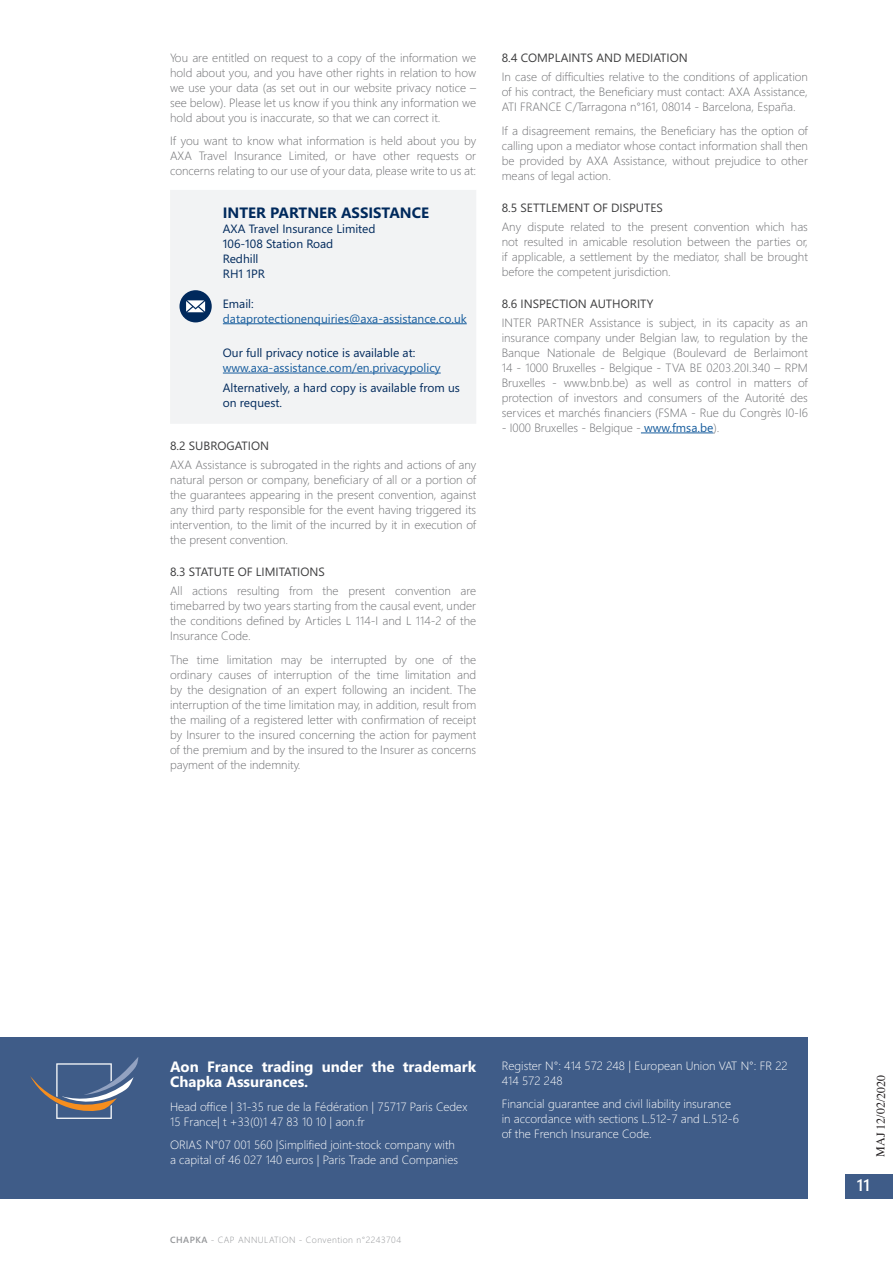
<style>
.page{position:relative;width:893px;height:1263px;background:#fff}
.page>*{position:absolute;margin:0;border:0;box-sizing:border-box;transform-origin:0 0}
.t1{font:600 16.5px "Segoe WP";color:#fff}
.t2{font:700 15px/15px "Segoe WP";color:#fff}
.t3{font:700 15px "Segoe WP";color:#00295c}
.t4{font:300 12px/15px "Segoe WP";color:#6c6d70;text-align:justify}
.t5{font:300 12px/15px "Segoe WP";color:#fff}
.t6{font:12px/15px "Segoe WP";color:#00295c}
.t7{font:12px "Segoe WP";color:#3e3e3f}
.t8{font:12px "Segoe WP";color:#175d9e}
.t9{font:12px "Times";color:#231f20}
.t10{font:300 9px "Segoe WP";letter-spacing:.05em;color:#939598}
.s1{font-weight:400;color:#175d9e}
.s2{font-weight:600}
</style>
<div class="page">
<div style="left:845px;top:1174px;width:48px;height:24px;background:#3f5c88"></div>
<hr style="left:641px;top:433px;width:72px;height:1px;background:#175d9e">
<div style="left:170px;top:190px;width:306px;height:234px;background:#f2f3f4"></div>
<div style="left:179px;top:290px;width:33px;height:32px;background:#00295c;border-radius:50%"></div>
<svg style="left:186px;top:300px;width:19px;height:12px"></svg>
<hr style="left:223px;top:323px;width:244px;height:1px;background:#175d9e">
<hr style="left:223px;top:373px;width:218px;height:1px;background:#175d9e">
<div style="left:0;top:1037px;width:807px;height:162px;background:#3f5c88"></div>
<svg style="left:30px;top:1057px;width:108px;height:62px"></svg>
<p class="t4" style="left:170px;top:50px;width:308px">You are entitled on request to a copy of the information we hold about you, and you have other rights in relation to how we use your data (as set out in our website privacy notice – see below). Please let us know if you think any information we hold about you is inaccurate, so that we can correct it.</p>
<p class="t4" style="left:170px;top:133px;width:308px">If you want to know what information is held about you by AXA Travel Insurance Limited, or have other requests or concerns relating to our use of your data, please write to us at:</p>
<p class="t3" style="left:223px;top:202px;width:208px">INTER PARTNER ASSISTANCE</p>
<p class="t6" style="left:223px;top:221px;width:154px">AXA Travel Insurance Limited<br>106-108 Station Road<br>Redhill<br>RH1 1PR</p>
<p class="t6" style="left:223px;top:296px;width:32px">Email:</p>
<p class="t8" style="left:223px;top:311px;width:245px">dataprotectionenquiries@axa-assistance.co.uk</p>
<p class="t6" style="left:223px;top:345px;width:194px">Our full privacy notice is available at:</p>
<p class="t8" style="left:223px;top:360px;width:219px">www.axa-assistance.com/en.privacypolicy</p>
<p class="t6" style="left:223px;top:379px;width:239px">Alternatively, a hard copy is available from us on request.</p>
<p class="t7" style="left:170px;top:437px;width:101px">8.2 SUBROGATION</p>
<p class="t4" style="left:170px;top:457px;width:308px">AXA Assistance is subrogated in the rights and actions of any natural person or company, beneficiary of all or a portion of the guarantees appearing in the present convention, against any third party responsible for the event having triggered its intervention, to the limit of the incurred by it in execution of the present convention.</p>
<p class="t7" style="left:170px;top:564px;width:156px">8.3 STATUTE OF LIMITATIONS</p>
<p class="t4" style="left:170px;top:583px;width:308px">All actions resulting from the present convention are timebarred by two years starting from the causal event, under the conditions defined by Articles L 114-I and L 114-2 of the Insurance Code.</p>
<p class="t4" style="left:170px;top:651px;width:308px">The time limitation may be interrupted by one of the ordinary causes of interruption of the time limitation and by the designation of an expert following an incident. The interruption of the time limitation may, in addition, result from the mailing of a registered letter with confirmation of receipt by Insurer to the insured concerning the action for payment of the premium and by the insured to the Insurer as concerns payment of the indemnity.</p>
<p class="t7" style="left:502px;top:49px;width:188px">8.4 COMPLAINTS AND MEDIATION</p>
<p class="t4" style="left:502px;top:69px;width:308px">In case of difficulties relative to the conditions of application of his contract, the Beneficiary must contact: AXA Assistance, ATI FRANCE C/Tarragona n°161, 08014 - Barcelona, España.</p>
<p class="t4" style="left:502px;top:122px;width:308px">If a disagreement remains, the Beneficiary has the option of calling upon a mediator whose contact information shall then be provided by AXA Assistance, without prejudice to other means of legal action.</p>
<p class="t7" style="left:502px;top:199px;width:163px">8.5 SETTLEMENT OF DISPUTES</p>
<p class="t4" style="left:502px;top:219px;width:308px">Any dispute related to the present convention which has not resulted in amicable resolution between the parties or, if applicable, a settlement by the mediator, shall be brought before the competent jurisdiction.</p>
<p class="t7" style="left:502px;top:295px;width:153px">8.6 INSPECTION AUTHORITY</p>
<p class="t4" style="left:502px;top:315px;width:308px">INTER PARTNER Assistance is subject, in its capacity as an insurance company under Belgian law, to regulation by the Banque Nationale de Belgique (Boulevard de Berlaimont 14 - 1000 Bruxelles - Belgique - TVA BE 0203.20I.340 – RPM Bruxelles - www.bnb.be) as well as control in matters of protection of investors and consumers of the Autorité des services et marchés financiers (FSMA - Rue du Congrès I0-I6</p>
<p class="t4" style="left:502px;top:420px;width:219px">- I000 Bruxelles - Belgique - <span class="s1">www.fmsa.be</span>).</p>
<p class="t2" style="left:170px;top:1058px;width:308px">Aon France trading under the trademark<br>Chapka Assurances.</p>
<p class="t5" style="left:170px;top:1098px;width:299px">Head office | 31-35 rue de la Fédération | 75717 Paris Cedex<br>15 France| t +33(0)1 47 83 10 10 | aon.fr</p>
<p class="t5" style="left:170px;top:1137px;width:289px">ORIAS N°07 001 560 |Simplified joint-stock company with a capital of 46 027 140 euros | Paris Trade and Companies</p>
<p class="t5" style="left:502px;top:1057px;width:287px">Register N°: 414 572 248 | European Union VAT N°: FR 22<br>414 572 248</p>
<p class="t5" style="left:502px;top:1096px;width:239px">Financial guarantee and civil liability insurance in accordance with sections L.512-7 and L.512-6 of the French Insurance Code.</p>
<p class="t10" style="left:170px;top:1233px;width:233px"><span class="s2">CHAPKA</span> - CAP ANNULATION - Convention n°2243704</p>
<p class="t9" style="left:870px;top:1156px;width:83px;rotate:-90deg">MAJ 12/02/2020</p>
<h1 class="t1" style="left:857px;top:1174px;width:15px">11</h1>
</div>
